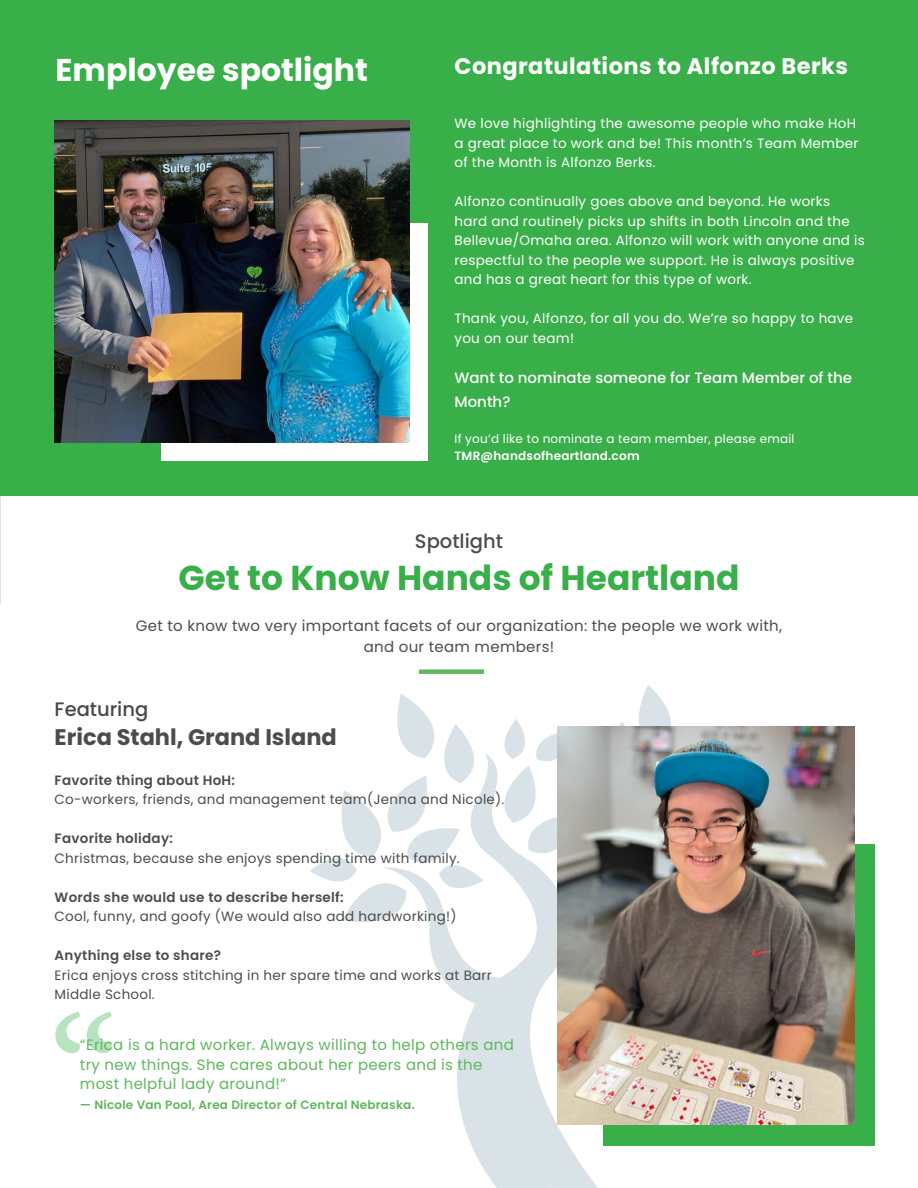
<style>
.page{position:relative;width:918px;height:1188px;background:#fff}
.page>*{position:absolute;margin:0;border:0;box-sizing:border-box;transform-origin:0 0}
.t1{font:180px "Minion Pro";color:#39af49}
.t2{font:700 34.5px "Poppins";color:#39af49}
.t3{font:700 31.5px "Poppins";color:#fff}
.t4{font:700 22.5px "Poppins";letter-spacing:.02em;color:#fff}
.t5{font:700 22.5px "Poppins";color:#4b4c4d}
.t6{font:500 19.5px "Poppins";color:#48484a}
.t7{font:500 19.5px "Poppins";color:#4b4c4d}
.t8{font:15px/19.5px "Poppins";letter-spacing:.02em;color:#5fb75d}
.t9{font:15px/21px "Poppins";letter-spacing:.02em;color:#4b4c4d;text-align:center}
.t10{font:500 15px/24px "Poppins";color:#fff}
.t11{font:13.5px/19.5px "Poppins";letter-spacing:.02em;color:#fff}
.t12{font:13.5px/19.5px "Poppins";letter-spacing:.02em;color:#4b4c4d}
.t13{font:600 13.5px "Poppins";letter-spacing:.02em;color:#4b4c4d}
.t14{font:600 12px "Poppins";letter-spacing:.02em;color:#5fb75d}
.t15{font:12px "Poppins";letter-spacing:.02em;color:#fff}
.t16{font:600 12px "Poppins";letter-spacing:.02em;color:#fff}
.s1{font-weight:600}
</style>
<div class="page">
<svg style="left:310px;top:685px;width:390px;height:237px"></svg>
<svg style="left:383px;top:754px;width:215px;height:434px"></svg>
<div style="left:603px;top:845px;width:272px;height:301px;background:#39af49"></div>
<hr style="left:0;top:0;width:1px;height:603px;background:#231f20">
<hr style="left:917px;top:622px;width:1px;height:566px;background:#f0f1f2">
<div style="left:0;top:0;width:918px;height:496px;background:#39af49"></div>
<div style="left:161px;top:223px;width:267px;height:237px;background:#fff"></div>
<img style="left:55px;top:120px;width:354px;height:323px">
<img style="left:557px;top:727px;width:298px;height:398px">
<div style="left:419px;top:669px;width:65px;height:5px;background:#5fb75d"></div>
<p class="t3" style="left:56px;top:52px;width:314px">Employee spotlight</p>
<p class="t4" style="left:454px;top:54px;width:395px">Congratulations to Alfonzo Berks</p>
<p class="t11" style="left:454px;top:114px;width:406px">We love highlighting the awesome people who make HoH a great place to work and be! This month’s Team Member of the Month is Alfonzo Berks.</p>
<p class="t11" style="left:454px;top:192px;width:412px">Alfonzo continually goes above and beyond. He works hard and routinely picks up shifts in both Lincoln and the Bellevue/Omaha area. Alfonzo will work with anyone and is respectful to the people we support. He is always positive and has a great heart for this type of work.</p>
<p class="t11" style="left:454px;top:309px;width:400px">Thank you, Alfonzo, for all you do. We’re so happy to have you on our team!</p>
<p class="t10" style="left:454px;top:366px;width:399px">Want to nominate someone for Team Member of the<br>Month?</p>
<p class="t15" style="left:454px;top:432px;width:342px">If you’d like to nominate a team member, please email</p>
<p class="t16" style="left:454px;top:449px;width:187px">TMR@handsofheartland.com</p>
<p class="t7" style="left:415px;top:530px;width:90px">Spotlight</p>
<p class="t2" style="left:178px;top:558px;width:563px">Get to Know Hands of Heartland</p>
<p class="t9" style="left:136px;top:615px;width:648px">Get to know two very important facets of our organization: the people we work with, and our team members!</p>
<p class="t6" style="left:55px;top:698px;width:95px">Featuring</p>
<p class="t5" style="left:55px;top:724px;width:284px">Erica Stahl, Grand Island</p>
<p class="t13" style="left:55px;top:772px;width:182px">Favorite thing about HoH:</p>
<p class="t12" style="left:55px;top:790px;width:451px">Co-workers, friends, and management team(Jenna and Nicole).</p>
<p class="t12" style="left:55px;top:829px;width:407px"><span class="s1">Favorite holiday:<br></span>Christmas, because she enjoys spending time with family.</p>
<p class="t12" style="left:55px;top:887px;width:403px"><span class="s1">Words she would use to describe herself:<br></span>Cool, funny, and goofy (We would also add hardworking!)</p>
<p class="t12" style="left:55px;top:946px;width:439px"><span class="s1">Anything else to share?<br></span>Erica enjoys cross stitching in her spare time and works at Barr<br>Middle School.</p>
<h1 class="t1" style="left:48px;top:963px;width:73px">“</h1>
<p class="t8" style="left:80px;top:1035px;width:435px">“Erica is a hard worker. Always willing to help others and try new things. She cares about her peers and is the most helpful lady around!”</p>
<p class="t14" style="left:80px;top:1098px;width:336px">— Nicole Van Pool, Area Director of Central Nebraska.</p>
</div>
